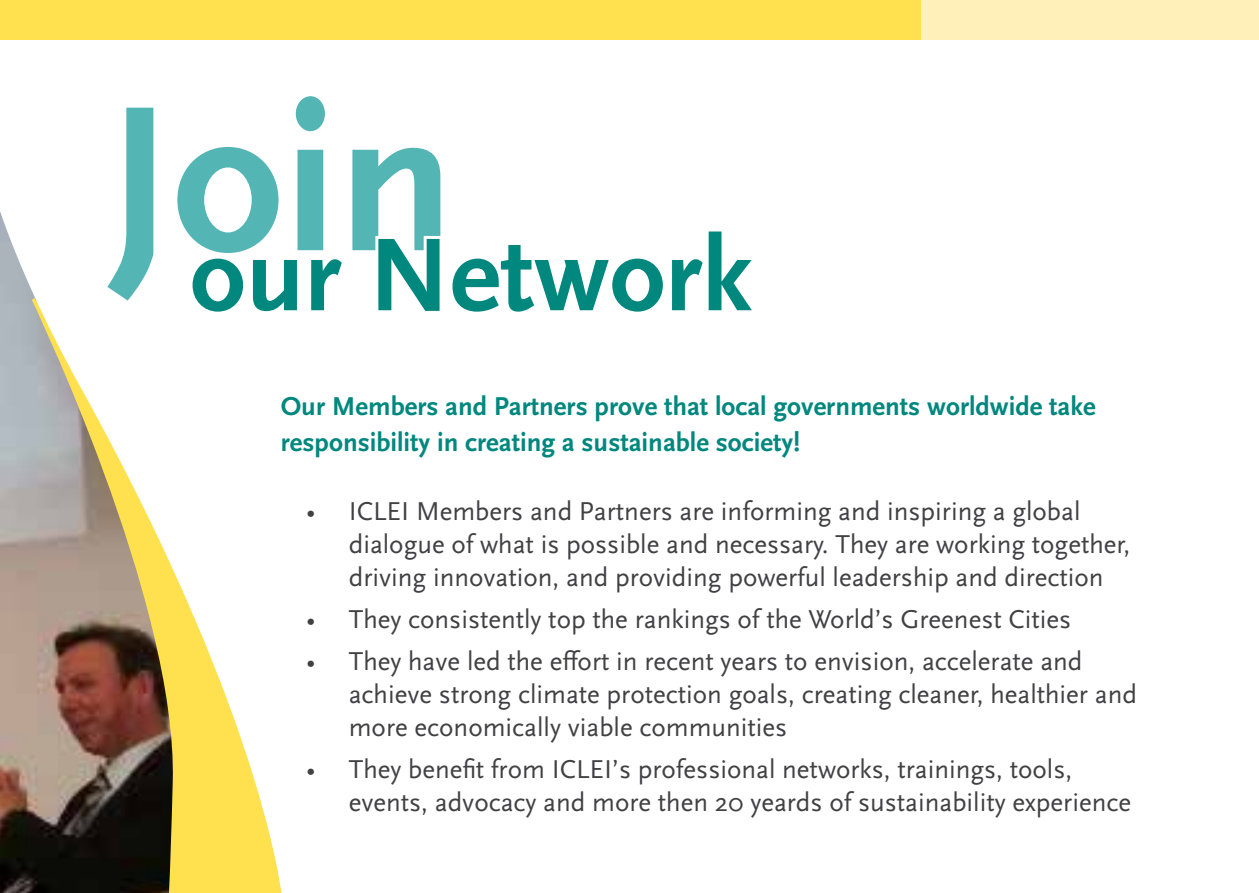
<style>
.page{position:relative;width:1259px;height:893px;background:#fff}
.page>*{position:absolute;margin:0;border:0;box-sizing:border-box;transform-origin:0 0}
.t1{font:700 216px "Scala Sans Pro";color:#53b5b4}
.t2{font:700 108px "Scala Sans Pro";color:#00877e}
.t3{font:27px/33px "Scala Sans Pro";color:#414042}
.t4{font:700 27px/36px "Scala Sans Pro";color:#00877e}
</style>
<div class="page">
<svg style="left:0;top:211px;width:282px;height:682px"></svg>
<svg style="left:99px;top:211px;width:62px;height:98px"></svg>
<svg style="left:171px;top:211px;width:111px;height:170px"></svg>
<div style="left:896px;top:0;width:363px;height:40px;background:#fff0ba"></div>
<div style="left:0;top:0;width:920px;height:40px;background:#ffe14f"></div>
<h1 class="t1" style="left:107px;top:53px;width:349px">Join</h1>
<h2 class="t2" style="left:190px;top:212px;width:564px">our Network</h2>
<p class="t4" style="left:281px;top:389px;width:816px">Our Members and Partners prove that local governments worldwide take responsibility in creating a sustainable society!</p>
<p class="t3" style="left:349px;top:495px;width:783px;text-indent:-43px">• ICLEI Members and Partners are informing and inspiring a global dialogue of what is possible and necessary. They are working together, driving innovation, and providing powerful leadership and direction</p>
<p class="t3" style="left:306px;top:603px;width:766px">• They consistently top the rankings of the World’s Greenest Cities</p>
<p class="t3" style="left:349px;top:645px;width:789px;text-indent:-43px">• They have led the effort in recent years to envision, accelerate and achieve strong climate protection goals, creating cleaner, healthier and more economically viable communities</p>
<p class="t3" style="left:349px;top:753px;width:784px;text-indent:-43px">• They benefit from ICLEI’s professional networks, trainings, tools, events, advocacy and more then 20 yeards of sustainability experience</p>
</div>
